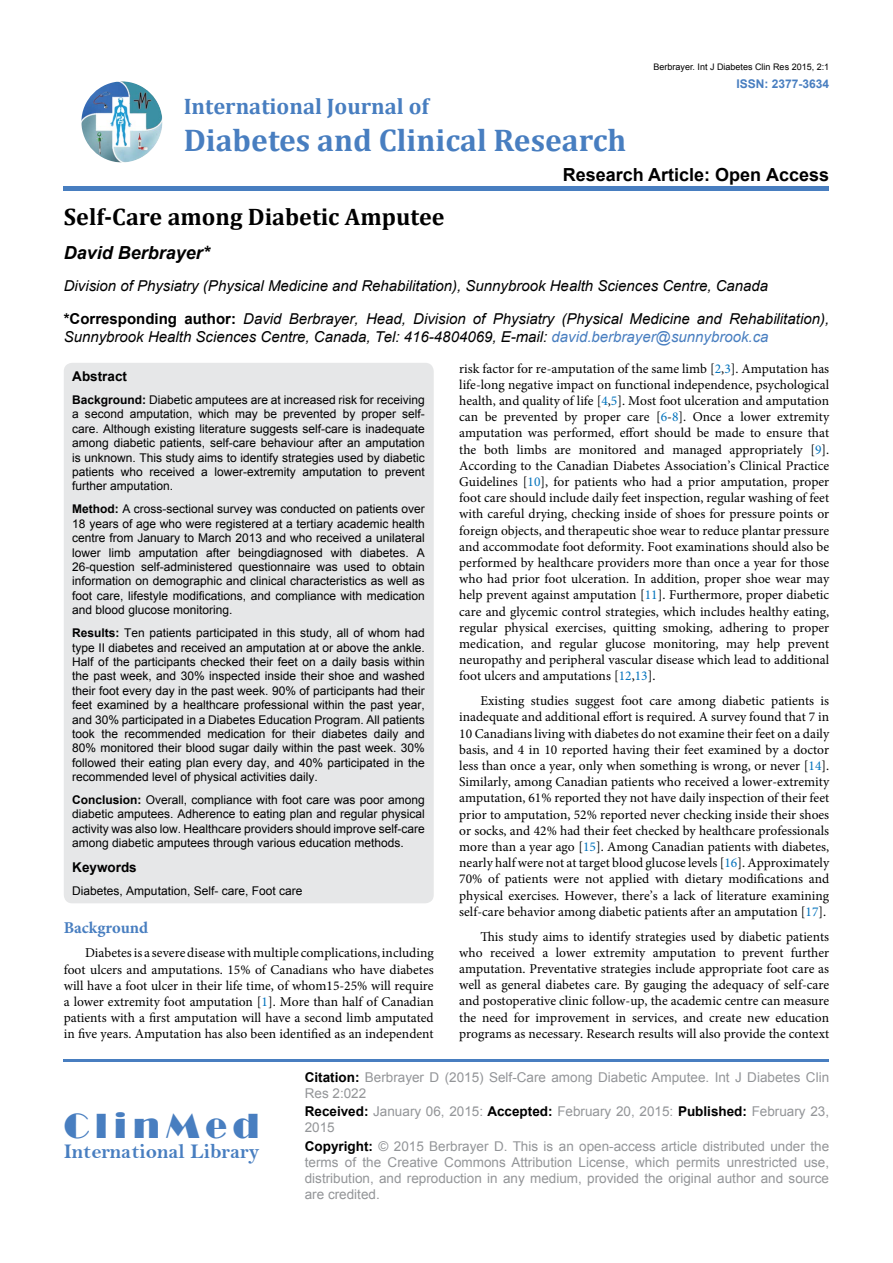
<style>
.page{position:relative;width:893px;height:1263px;background:#fff}
.page>*{position:absolute;margin:0;border:0;box-sizing:border-box;transform-origin:0 0}
.t1{font:36px "Broadway";letter-spacing:.16em;color:#487ec0}
.t2{font:700 31.5px "Cambria";color:#487ec0}
.t3{font:700 24px "Cambria";color:#000}
.t4{font:700 22.5px "Cambria";color:#487ec0}
.t5{font:21px "Bell MT Bold";color:#487ec0}
.t6{font:700 18px "Arial";color:#000}
.t7{font:italic 700 18px "Arial";color:#000}
.t8{font:700 16.5px "Minion Pro";color:#487ec0}
.t9{font:italic 15px/32.2px "Arial";color:#000}
.t10{font:13.5px/16.2px "Minion Pro";color:#000;text-align:justify}
.t11{font:13.5px/16.2px "Arial";color:#939598}
.t12{font:700 13.5px "Arial";color:#000}
.t13{font:12px/14.4px "Arial";color:#000;text-align:justify}
.t14{font:700 12px "Arial";color:#487ec0}
.t15{font:9px "Arial";color:#000}
.s1{font-weight:700;font-style:normal}
.s2{color:#487ec0}
.s3{font-weight:700}
.s4{color:#0072bc}
.s5{font-weight:700;color:#000}
</style>
<div class="page">
<img style="left:81px;top:81px;width:81px;height:81px;border-radius:41px">
<div style="left:64px;top:186px;width:765px;height:5px;background:#487ec0"></div>
<hr style="left:64px;top:1059px;width:765px;height:2px;background:#487ec0">
<div style="left:64px;top:363px;width:370px;height:540px;background:#e6e7e8;border-radius:9px"></div>
<p class="t15" style="left:654px;top:61px;width:177px">Berbrayer. Int J Diabetes Clin Res 2015, 2:1</p>
<p class="t14" style="left:736px;top:75px;width:94px">ISSN: 2377-3634</p>
<h3 class="t4" style="left:184px;top:90px;width:247px">International Journal of</h3>
<h2 class="t2" style="left:184px;top:118px;width:444px">Diabetes and Clinical Research</h2>
<h3 class="t6" style="left:563px;top:163px;width:268px">Research Article: Open Access</h3>
<h3 class="t3" style="left:64px;top:200px;width:382px">Self-Care among Diabetic Amputee</h3>
<h3 class="t7" style="left:64px;top:241px;width:148px">David Berbrayer*</h3>
<p class="t9" style="left:64px;top:270px;width:767px">Division of Physiatry (Physical Medicine and Rehabilitation), Sunnybrook Health Sciences Centre, Canada <span class="s1">*Corresponding author:</span> David Berbrayer, Head, Division of Physiatry (Physical Medicine and Rehabilitation),</p>
<p class="t9" style="left:64px;top:320px;width:706px">Sunnybrook Health Sciences Centre, Canada, Tel: 416-4804069, E-mail: <span class="s2">david.berbrayer@sunnybrook.ca</span></p>
<p class="t12" style="left:72px;top:367px;width:56px">Abstract</p>
<p class="t13" style="left:72px;top:393px;width:354px"><span class="s3">Background:</span> Diabetic amputees are at increased risk for receiving a second amputation, which may be prevented by proper self&shy;care. Although existing literature suggests self-care is inadequate among diabetic patients, self-care behaviour after an amputation is unknown. This study aims to identify strategies used by diabetic patients who received a lower-extremity amputation to prevent further amputation.</p>
<p class="t13" style="left:72px;top:502px;width:354px"><span class="s3">Method:</span> A cross-sectional survey was conducted on patients over 18 years of age who were registered at a tertiary academic health centre from January to March 2013 and who received a unilateral lower limb amputation after beingdiagnosed with diabetes. A 26-question self-administered questionnaire was used to obtain information on demographic and clinical characteristics as well as foot care, lifestyle modifications, and compliance with medication and blood glucose monitoring.</p>
<p class="t13" style="left:72px;top:626px;width:354px"><span class="s3">Results:</span> Ten patients participated in this study, all of whom had type II diabetes and received an amputation at or above the ankle.<br>Half of the participants checked their feet on a daily basis within the past week, and 30% inspected inside their shoe and washed their foot every day in the past week. 90% of participants had their feet examined by a healthcare professional within the past year, and 30% participated in a Diabetes Education Program. All patients took the recommended medication for their diabetes daily and 80% monitored their blood sugar daily within the past week. 30% followed their eating plan every day, and 40% participated in the recommended level of physical activities daily.</p>
<p class="t13" style="left:72px;top:793px;width:354px"><span class="s3">Conclusion:</span> Overall, compliance with foot care was poor among diabetic amputees. Adherence to eating plan and regular physical activity was also low. Healthcare providers should improve self-care among diabetic amputees through various education methods.</p>
<p class="t12" style="left:72px;top:858px;width:66px">Keywords</p>
<p class="t13" style="left:72px;top:883px;width:232px">Diabetes, Amputation, Self- care, Foot care</p>
<p class="t10" style="left:459px;top:360px;width:371px">risk factor for re-amputation of the same limb [<span class="s4">2</span>,<span class="s4">3</span>]. Amputation has life-long negative impact on functional independence, psychological health, and quality of life [<span class="s4">4</span>,<span class="s4">5</span>]. Most foot ulceration and amputation can be prevented by proper care [<span class="s4">6</span>-<span class="s4">8</span>]. Once a lower extremity amputation was performed, effort should be made to ensure that the both limbs are monitored and managed appropriately [<span class="s4">9</span>].<br>According to the Canadian Diabetes Association’s Clinical Practice Guidelines [<span class="s4">10</span>], for patients who had a prior amputation, proper foot care should include daily feet inspection, regular washing of feet with careful drying, checking inside of shoes for pressure points or foreign objects, and therapeutic shoe wear to reduce plantar pressure and accommodate foot deformity. Foot examinations should also be performed by healthcare providers more than once a year for those who had prior foot ulceration. In addition, proper shoe wear may help prevent against amputation [<span class="s4">11</span>]. Furthermore, proper diabetic care and glycemic control strategies, which includes healthy eating, regular physical exercises, quitting smoking, adhering to proper medication, and regular glucose monitoring, may help prevent neuropathy and peripheral vascular disease which lead to additional foot ulcers and amputations [<span class="s4">12</span>,<span class="s4">13</span>].</p>
<p class="t10" style="left:459px;top:693px;width:371px;text-indent:21px">Existing studies suggest foot care among diabetic patients is inadequate and additional effort is required. A survey found that 7 in 10 Canadians living with diabetes do not examine their feet on a daily basis, and 4 in 10 reported having their feet examined by a doctor less than once a year, only when something is wrong, or never [<span class="s4">14</span>].<br>Similarly, among Canadian patients who received a lower-extremity amputation, 61% reported they not have daily inspection of their feet prior to amputation, 52% reported never checking inside their shoes or socks, and 42% had their feet checked by healthcare professionals more than a year ago [<span class="s4">15</span>]. Among Canadian patients with diabetes, nearly half were not at target blood glucose levels [<span class="s4">16</span>]. Approximately 70% of patients were not applied with dietary modifications and physical exercises. However, there’s a lack of literature examining self-care behavior among diabetic patients after an amputation [<span class="s4">17</span>].</p>
<p class="t10" style="left:459px;top:928px;width:371px;text-indent:21px">This study aims to identify strategies used by diabetic patients who received a lower extremity amputation to prevent further amputation. Preventative strategies include appropriate foot care as well as general diabetes care. By gauging the adequacy of self-care and postoperative clinic follow-up, the academic centre can measure the need for improvement in services, and create new education programs as necessary. Research results will also provide the context</p>
<p class="t8" style="left:64px;top:916px;width:86px">Background</p>
<p class="t10" style="left:64px;top:945px;width:371px;text-indent:21px">Diabetes is a severe disease with multiple complications, including foot ulcers and amputations. 15% of Canadians who have diabetes will have a foot ulcer in their life time, of whom15-25% will require a lower extremity foot amputation [<span class="s4">1</span>]. More than half of Canadian patients with a first amputation will have a second limb amputated in five years. Amputation has also been identified as an independent</p>
<h1 class="t1" style="left:64px;top:1105px;width:197px">ClinMed</h1>
<h3 class="t5" style="left:64px;top:1139px;width:197px">International Library</h3>
<p class="t11" style="left:305px;top:1069px;width:526px"><span class="s5">Citation:</span> Berbrayer D (2015) Self-Care among Diabetic Amputee. Int J Diabetes Clin<br>Res 2:022</p>
<p class="t11" style="left:305px;top:1103px;width:526px"><span class="s5">Received:</span> January 06, 2015: <span class="s5">Accepted:</span> February 20, 2015: <span class="s5">Published:</span> February 23,<br>2015</p>
<p class="t11" style="left:305px;top:1138px;width:526px;text-align:justify"><span class="s5">Copyright:</span> © 2015 Berbrayer D. This is an open-access article distributed under the terms of the Creative Commons Attribution License, which permits unrestricted use, distribution, and reproduction in any medium, provided the original author and source are credited.</p>
</div>
